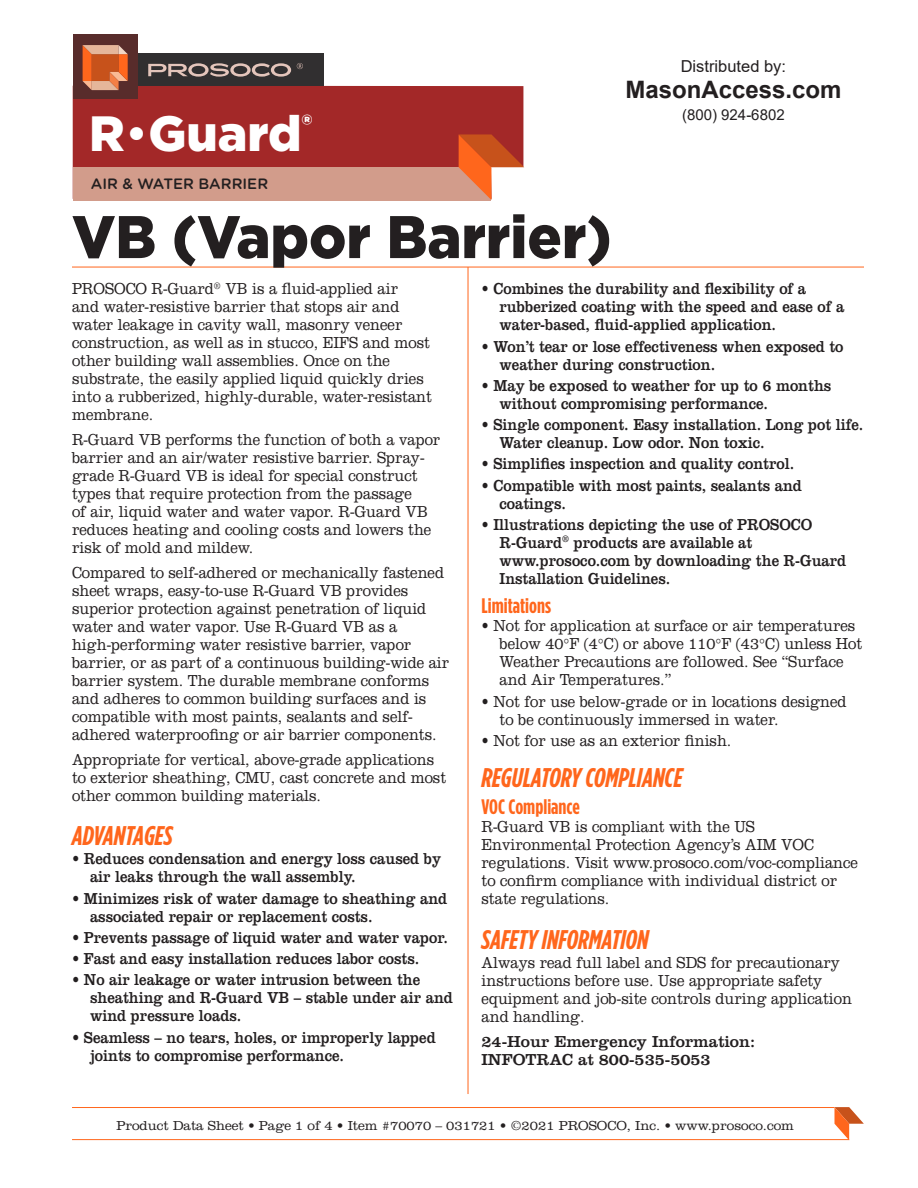
<style>
.page{position:relative;width:918px;height:1188px;background:#fff}
.page>*{position:absolute;margin:0;border:0;box-sizing:border-box;transform-origin:0 0}
._02_Product_Name{font:900 60px "Gotham";color:#231f20;scale:.95 1}
.t1{font:900 49.5px "Gotham";color:#fff}
._04_Section_Header{font:italic 700 27px "Gotham Condensed";color:#ff661c}
.t2{font:700 24px "Arial";color:#231f20}
._05_Sub-Header{font:700 21px "Gotham Condensed";color:#ff661c}
._06_Body_Copy{font:300 16.5px/18px "Clarendon LT Std";color:#231f20;scale:.9 1}
._07_Bullet_Paragraph{font:16.5px/18px "Clarendon LT Std";color:#231f20;scale:.9 1}
._07_Bullet_Paragraph-2{font:300 16.5px/18px "Clarendon LT Std";color:#231f20;scale:.9 1}
._06_Body_Copy-2{font:16.5px/18px "Clarendon LT Std";color:#231f20}
.t3{font:16.5px "Arial";color:#231f20}
.t4{font:500 15px "Gotham Rounded";color:#231f20}
.t5{font:15px "Arial";color:#231f20}
._99_Item_Box{font:300 13.5px "Clarendon LT Std";color:#231f20}
.s1{font-weight:400}
</style>
<div class="page">
<hr style="left:468px;top:267px;width:1px;height:827px;background:#ff661c">
<hr style="left:72px;top:267px;width:792px;height:1px;background:#ff661c">
<hr style="left:72px;top:1139px;width:777px;height:1px;background:#ff661c">
<hr style="left:72px;top:1107px;width:762px;height:1px;background:#ff661c">
<svg style="left:834px;top:1107px;width:30px;height:33px"></svg>
<div style="left:73px;top:86px;width:450px;height:81px;background:#a32828"></div>
<div style="left:73px;top:167px;width:418px;height:33px;background:#d29c8b"></div>
<svg style="left:459px;top:134px;width:65px;height:66px"></svg>
<div style="left:102px;top:54px;width:221px;height:32px;background:#312f30"></div>
<div style="left:73px;top:34px;width:65px;height:65px;background:#582c2b"></div>
<svg style="left:83px;top:45px;width:45px;height:45px;background:#d57547"></svg>
<svg style="left:148px;top:63px;width:143px;height:14px"></svg>
<svg style="left:297px;top:63px;width:6px;height:6px"></svg>
<p class="t1" style="left:89px;top:100px;width:225px">R<span class="s1">•</span>Guard<sup>®</sup></p>
<p class="t4" style="left:91px;top:173px;width:179px">AIR &amp; WATER BARRIER</p>
<p class="_02_Product_Name" style="left:72px;top:196px;width:570px">VB (Vapor Barrier)</p>
<p class="t3" style="left:681px;top:55px;width:107px">Distributed by:</p>
<h3 class="t2" style="left:625px;top:73px;width:218px">MasonAccess.com</h3>
<p class="t5" style="left:682px;top:104px;width:104px">(800) 924-6802</p>
<p class="_06_Body_Copy" style="left:72px;top:280px;width:401px">PROSOCO R-Guard<sup>®</sup> VB is a fluid-applied air<br>and water-resistive barrier that stops air and water leakage in cavity wall, masonry veneer construction, as well as in stucco, EIFS and most other building wall assemblies. Once on the substrate, the easily applied liquid quickly dries into a rubberized, highly-durable, water-resistant membrane.</p>
<p class="_06_Body_Copy" style="left:72px;top:431px;width:411px">R-Guard VB performs the function of both a vapor barrier and an air/water resistive barrier. Spray&shy;grade R-Guard VB is ideal for special construct types that require protection from the passage<br>of air, liquid water and water vapor. R-Guard VB reduces heating and cooling costs and lowers the risk of mold and mildew.</p>
<p class="_06_Body_Copy" style="left:72px;top:563px;width:421px">Compared to self-adhered or mechanically fastened sheet wraps, easy-to-use R-Guard VB provides superior protection against penetration of liquid water and water vapor. Use R-Guard VB as a high-performing water resistive barrier, vapor barrier, or as part of a continuous building-wide air barrier system. The durable membrane conforms and adheres to common building surfaces and is compatible with most paints, sealants and self&shy;adhered waterproofing or air barrier components.</p>
<p class="_06_Body_Copy" style="left:72px;top:750px;width:417px">Appropriate for vertical, above-grade applications to exterior sheathing, CMU, cast concrete and most other common building materials.</p>
<p class="_04_Section_Header" style="left:72px;top:820px;width:102px">ADVANTAGES</p>
<p class="_07_Bullet_Paragraph" style="left:90px;top:850px;width:392px;text-indent:-18px">• Reduces condensation and energy loss caused by air leaks through the wall assembly.</p>
<p class="_07_Bullet_Paragraph" style="left:90px;top:889px;width:399px;text-indent:-18px">• Minimizes risk of water damage to sheathing and associated repair or replacement costs.</p>
<p class="_07_Bullet_Paragraph" style="left:72px;top:928px;width:419px">• Prevents passage of liquid water and water vapor.</p>
<p class="_07_Bullet_Paragraph" style="left:72px;top:950px;width:387px">• Fast and easy installation reduces labor costs.</p>
<p class="_07_Bullet_Paragraph" style="left:90px;top:971px;width:405px;text-indent:-18px">• No air leakage or water intrusion between the sheathing and R-Guard VB – stable under air and wind pressure loads.</p>
<p class="_07_Bullet_Paragraph" style="left:90px;top:1028px;width:386px;text-indent:-18px">• Seamless – no tears, holes, or improperly lapped joints to compromise performance.</p>
<p class="_07_Bullet_Paragraph" style="left:500px;top:280px;width:385px;text-indent:-18px">• Combines the durability and flexibility of a rubberized coating with the speed and ease of a water-based, fluid-applied application.</p>
<p class="_07_Bullet_Paragraph" style="left:500px;top:337px;width:384px;text-indent:-18px">• Won’t tear or lose effectiveness when exposed to weather during construction.</p>
<p class="_07_Bullet_Paragraph" style="left:500px;top:376px;width:370px;text-indent:-18px">• May be exposed to weather for up to 6 months without compromising performance.</p>
<p class="_07_Bullet_Paragraph" style="left:500px;top:416px;width:406px;text-indent:-18px">• Single component. Easy installation. Long pot life.<br>Water cleanup. Low odor. Non toxic.</p>
<p class="_07_Bullet_Paragraph" style="left:482px;top:455px;width:349px">• Simplifies inspection and quality control.</p>
<p class="_07_Bullet_Paragraph" style="left:500px;top:476px;width:338px;text-indent:-18px">• Compatible with most paints, sealants and coatings.</p>
<p class="_07_Bullet_Paragraph" style="left:500px;top:515px;width:387px;text-indent:-18px">• Illustrations depicting the use of PROSOCO R-Guard<sup>®</sup> products are available at www.prosoco.com by downloading the R-Guard Installation Guidelines.</p>
<p class="_05_Sub-Header" style="left:482px;top:594px;width:71px">Limitations</p>
<p class="_07_Bullet_Paragraph-2" style="left:500px;top:617px;width:405px;text-indent:-18px">• Not for application at surface or air temperatures below 40°F (4°C) or above 110°F (43°C) unless Hot Weather Precautions are followed. See “Surface and Air Temperatures.”</p>
<p class="_07_Bullet_Paragraph-2" style="left:500px;top:692px;width:387px;text-indent:-18px">• Not for use below-grade or in locations designed to be continuously immersed in water.</p>
<p class="_07_Bullet_Paragraph-2" style="left:482px;top:731px;width:279px">• Not for use as an exterior finish.</p>
<p class="_04_Section_Header" style="left:482px;top:761px;width:203px">REGULATORY COMPLIANCE</p>
<p class="_05_Sub-Header" style="left:482px;top:795px;width:100px">VOC Compliance</p>
<p class="_06_Body_Copy" style="left:482px;top:818px;width:420px">R-Guard VB is compliant with the US Environmental Protection Agency’s AIM VOC regulations. Visit www.prosoco.com/voc-compliance to confirm compliance with individual district or state regulations.</p>
<p class="_04_Section_Header" style="left:482px;top:923px;width:169px">SAFETY INFORMATION</p>
<p class="_06_Body_Copy" style="left:482px;top:954px;width:413px">Always read full label and SDS for precautionary instructions before use. Use appropriate safety equipment and job-site controls during application and handling.</p>
<p class="_06_Body_Copy-2" style="left:482px;top:1032px;width:275px">24-Hour Emergency Information:<br>INFOTRAC at 800-535-5053</p>
<p class="_99_Item_Box" style="left:116px;top:1117px;width:679px">Product Data Sheet • Page 1 of 4 • Item #70070 – 031721 • ©2021 PROSOCO, Inc. • www.prosoco.com</p>
</div>
